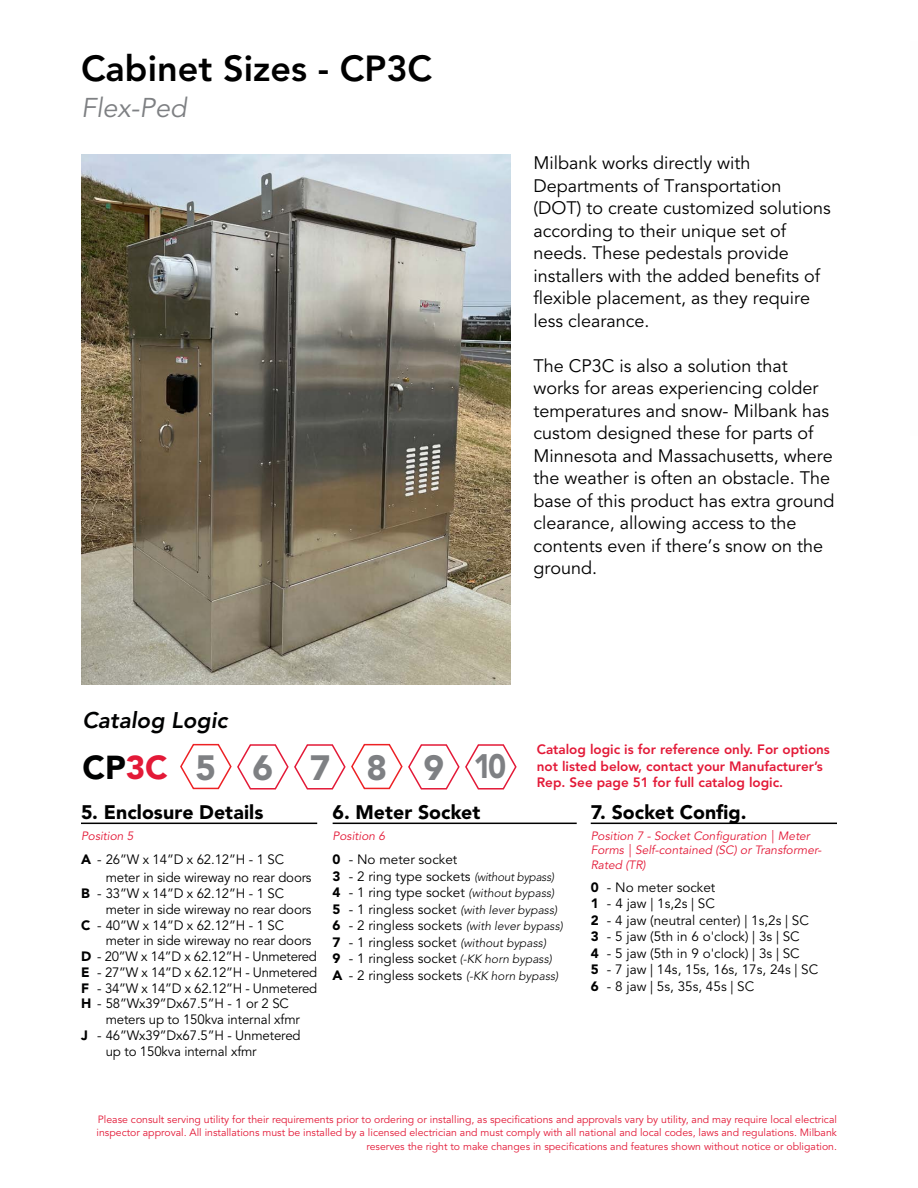
<style>
.page{position:relative;width:918px;height:1188px;background:#fff}
.page>*{position:absolute;margin:0;border:0;box-sizing:border-box;transform-origin:0 0}
.t1{font:800 36px "Avenir LT Std";color:#000}
.t2{font:900 34.95px "Avenir LT Std";letter-spacing:1.045em;color:#7e8083}
.t3{font:900 33px "Avenir LT Std";color:#000101}
.t4{font:italic 27px "Avenir LT Std";color:#7e8083}
.t5{font:italic 800 22.5px "Avenir LT Std";color:#000101}
.t6{font:900 19.5px "Avenir LT Std";letter-spacing:.005em;color:#000}
.t7{font:18px/22.5px "Avenir LT Std";color:#000101}
.t8{font:13.5px/16.5px "Avenir LT Std";letter-spacing:-.01em;color:#000101}
.t9{font:800 13.5px/16.5px "Avenir LT Std";color:#e31937}
.t10{font:italic 12px/14.4px "Avenir LT Std";color:#e31937}
.t11{font:italic 300 12px "Avenir LT Std";color:#000101}
.t12{font:10.5px/13.5px "Avenir LT Std";color:#e31937;text-align:right}
.s1{color:#e31937}
.s2{font-size:33.75px}
.s3{font-weight:900}
.s4{font-weight:300;font-style:italic;font-size:12px}
.s5{font-weight:900;font-style:normal;font-size:13.5px}
.s6{font-weight:400;font-style:normal;font-size:13.5px}
</style>
<div class="page">
<img style="left:81px;top:155px;width:430px;height:530px">
<svg style="left:180px;top:743px;width:337px;height:47px"></svg>
<hr style="left:81px;top:823px;width:236px;height:1px;background:#000">
<hr style="left:333px;top:823px;width:244px;height:1px;background:#000">
<hr style="left:591px;top:823px;width:246px;height:1px;background:#000">
<h1 class="t1" style="left:81px;top:47px;width:353px">Cabinet Sizes - CP3C</h1>
<h3 class="t4" style="left:81px;top:92px;width:107px">Flex-Ped</h3>
<h3 class="t5" style="left:82px;top:707px;width:147px">Catalog Logic</h3>
<p class="t7" style="left:534px;top:152px;width:299px">Milbank works directly with<br>Departments of Transportation (DOT) to create customized solutions according to their unique set of needs. These pedestals provide installers with the added benefits of flexible placement, as they require less clearance.</p>
<p class="t7" style="left:534px;top:355px;width:302px">The CP3C is also a solution that works for areas experiencing colder temperatures and snow- Milbank has custom designed these for parts of<br>Minnesota and Massachusetts, where the weather is often an obstacle. The base of this product has extra ground clearance, allowing access to the contents even if there’s snow on the ground.</p>
<h3 class="t3" style="left:82px;top:748px;width:87px">CP<span class="s1">3C</span></h3>
<p class="t9" style="left:537px;top:742px;width:295px">Catalog logic is for reference only. For options not listed below, contact your Manufacturer’s</p>
<h2 class="t2" style="left:196px;top:746px;width:312px">56789<span class="s2">10</span></h2>
<p class="t9" style="left:537px;top:775px;width:248px">Rep. See page 51 for full catalog logic.</p>
<h3 class="t6" style="left:81px;top:800px;width:184px">5. Enclosure Details</h3>
<p class="t10" style="left:81px;top:829px;width:54px">Position 5</p>
<p class="t8" style="left:106px;top:851px;width:207px;line-height:18px;text-indent:-25px"><span class="s3">A</span> - 26”W x 14”D x 62.12”H - 1 SC meter in side wireway no rear doors</p>
<p class="t8" style="left:81px;top:886px;width:205px"><span class="s3">B</span> - 33”W x 14”D x 62.12”H - 1 SC</p>
<p class="t8" style="left:106px;top:901px;width:207px">meter in side wireway no rear doors</p>
<p class="t8" style="left:81px;top:917px;width:205px"><span class="s3">C</span> - 40”W x 14”D x 62.12”H - 1 SC</p>
<p class="t8" style="left:106px;top:933px;width:207px">meter in side wireway no rear doors</p>
<p class="t8" style="left:81px;top:949px;width:237px"><span class="s3">D</span> - 20”W x 14”D x 62.12”H - Unmetered</p>
<p class="t8" style="left:81px;top:964px;width:238px"><span class="s3">E</span> - 27”W x 14”D x 62.12”H - Unmetered</p>
<p class="t8" style="left:81px;top:980px;width:238px"><span class="s3">F</span> - 34”W x 14”D x 62.12”H - Unmetered</p>
<p class="t8" style="left:81px;top:996px;width:209px"><span class="s3">H</span> - 58”Wx39”Dx67.5”H - 1 or 2 SC</p>
<p class="t8" style="left:106px;top:1012px;width:196px">meters up to 150kva internal xfmr</p>
<p class="t8" style="left:81px;top:1027px;width:221px"><span class="s3">J</span> - 46”Wx39”Dx67.5”H - Unmetered</p>
<p class="t8" style="left:106px;top:1043px;width:153px">up to 150kva internal xfmr</p>
<h3 class="t6" style="left:333px;top:800px;width:149px">6. Meter Socket</h3>
<p class="t10" style="left:333px;top:829px;width:54px">Position 6</p>
<p class="t8" style="left:333px;top:852px;width:223px"><span class="s3">0</span> - No meter socket<br><span class="s3">3</span> - 2 ring type sockets <span class="s4">(without bypass)<br></span><span class="s3">4</span> - 1 ring type socket <span class="s4">(without bypass)</span></p>
<p class="t11" style="left:333px;top:903px;width:226px"><span class="s5">5</span> <span class="s6">- 1 ringless socket</span> (with lever bypass)</p>
<p class="t8" style="left:333px;top:918px;width:232px"><span class="s3">6</span> - 2 ringless sockets <span class="s4">(with lever bypass)<br></span><span class="s3">7</span> - 1 ringless socket <span class="s4">(without bypass)<br></span><span class="s3">9</span> - 1 ringless socket <span class="s4">(-KK horn bypass)<br></span><span class="s3">A</span> - 2 ringless sockets <span class="s4">(-KK horn bypass)</span></p>
<h3 class="t6" style="left:591px;top:800px;width:157px">7. Socket Config.</h3>
<p class="t10" style="left:591px;top:829px;width:232px">Position 7 - Socket Configuration | Meter<br>Forms | Self-contained (SC) or Transformer-<br>Rated (TR)</p>
<p class="t8" style="left:591px;top:879px;width:229px"><span class="s3">0</span> - No meter socket<br><span class="s3">1</span> - 4 jaw | 1s,2s | SC<br><span class="s3">2</span> - 4 jaw (neutral center) | 1s,2s | SC<br><span class="s3">3</span> - 5 jaw (5th in 6 o'clock) | 3s | SC<br><span class="s3">4</span> - 5 jaw (5th in 9 o'clock) | 3s | SC<br><span class="s3">5</span> - 7 jaw | 14s, 15s, 16s, 17s, 24s | SC<br><span class="s3">6</span> - 8 jaw | 5s, 35s, 45s | SC</p>
<p class="t12" style="left:97px;top:1113px;width:742px">Please consult serving utility for their requirements prior to ordering or installing, as specifications and approvals vary by utility, and may require local electrical inspector approval. All installations must be installed by a licensed electrician and must comply with all national and local codes, laws and regulations. Milbank reserves the right to make changes in specifications and features shown without notice or obligation.</p>
</div>
